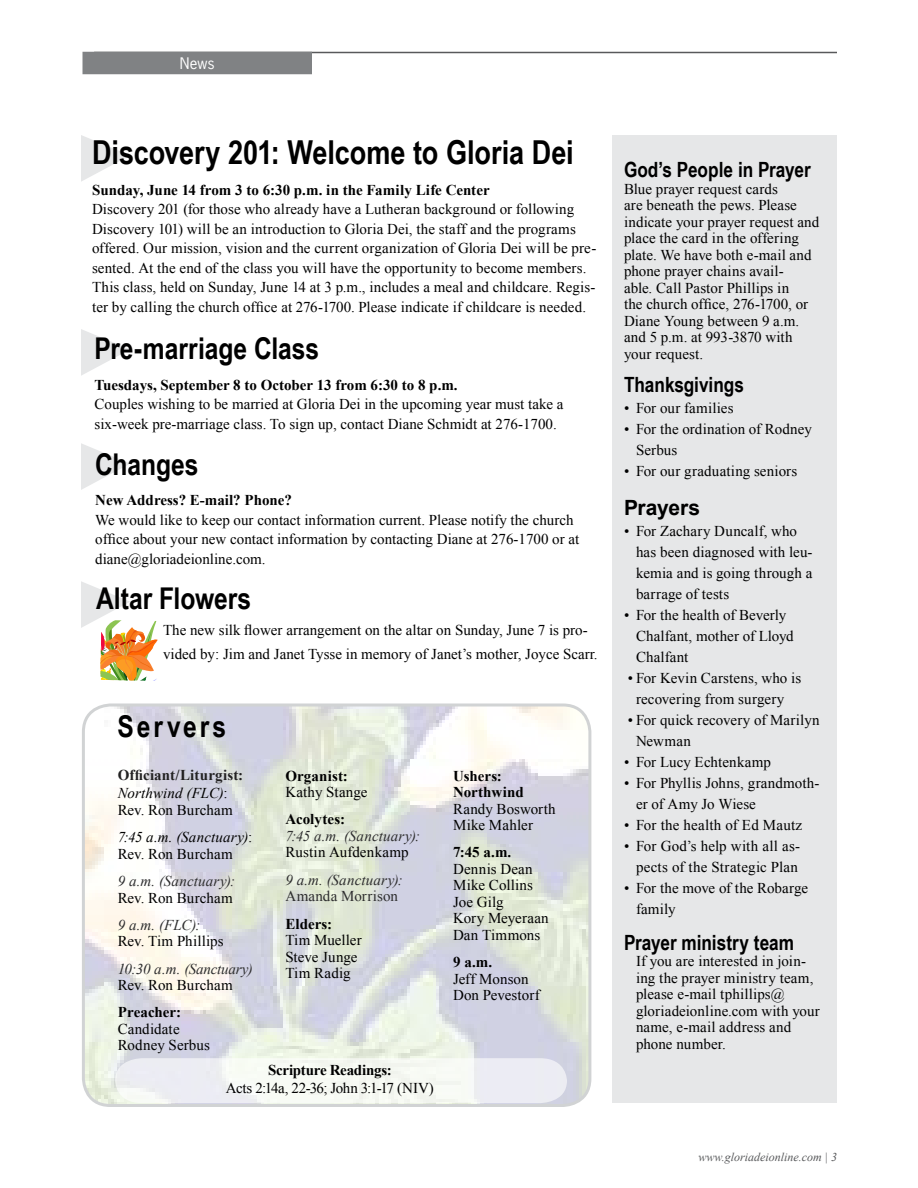
<style>
.page{position:relative;width:918px;height:1188px;background:#fff}
.page>*{position:absolute;margin:0;border:0;box-sizing:border-box;transform-origin:0 0}
.t1{font:700 33px "Arial Narrow";color:#000}
.t2{font:700 30px "Arial Narrow";color:#000}
.t3{font:700 30px "Arial Narrow";letter-spacing:.1em;color:#000}
.t4{font:700 21px "Arial Narrow";color:#000}
.t5{font:700 21px "Arial";letter-spacing:-.01em;color:#000}
.t6{font:15px/16.5px "Times New Roman";color:#000}
.t7{font:700 15px/16.5px "Times New Roman";color:#000}
.t8{font:italic 15px "Times New Roman";letter-spacing:.015em;color:#2d2d2e}
.t9{font:700 15px/18px "Times New Roman";letter-spacing:.01em;color:#222122}
.t10{font:italic 15px/27.3px "Times New Roman";letter-spacing:.015em;color:#000}
.t11{font:15px "Times New Roman";letter-spacing:-.03em;color:#000}
.t12{font:italic 15px "Times New Roman";letter-spacing:-.01em;color:#2d2d2e}
.t13{font:15px "Times New Roman";letter-spacing:.01em;color:#2d2d2e}
.t14{font:15px "News Gothic Std";color:#fff}
.t15{font:italic 12px "Times New Roman";color:#58595b}
.s1{font-weight:400;font-style:italic;color:#000}
.s2{font-weight:400;color:#000}
.s3{font-style:normal}
</style>
<div class="page">
<hr style="left:94px;top:52px;width:743px;height:1px;background:#58595b">
<img style="left:83px;top:705px;width:507px;height:400px;border-radius:27px">
<div style="left:82px;top:704px;width:509px;height:403px;border:3px solid #d1d3d4;border-radius:27px"></div>
<div style="left:612px;top:135px;width:225px;height:967px;background:#e6e7e8"></div>
<svg style="left:115px;top:1058px;width:452px;height:45px"></svg>
<div style="left:83px;top:52px;width:228px;height:22px;background:#808284"></div>
<svg style="left:81px;top:135px;width:49px;height:47px"></svg>
<svg style="left:81px;top:329px;width:49px;height:47px"></svg>
<svg style="left:81px;top:443px;width:49px;height:47px"></svg>
<img style="left:81px;top:581px;width:77px;height:100px">
<p class="t14" style="left:180px;top:54px;width:36px">News</p>
<h1 class="t1" style="left:92px;top:128px;width:483px">Discovery 201: Welcome to Gloria Dei</h1>
<p class="t7" style="left:92px;top:181px;width:399px">Sunday, June 14 from 3 to 6:30 p.m. in the Family Life Center</p>
<p class="t6" style="left:92px;top:199px;width:506px;line-height:19.5px">Discovery 201 (for those who already have a Lutheran background or following Discovery 101) will be an introduction to Gloria Dei, the staff and the programs offered. Our mission, vision and the current organization of Gloria Dei will be pre&shy;sented. At the end of the class you will have the opportunity to become members.<br>This class, held on Sunday, June 14 at 3 p.m., includes a meal and childcare. Regis&shy;ter by calling the church office at 276-1700. Please indicate if childcare is needed.</p>
<h2 class="t2" style="left:94px;top:326px;width:226px">Pre-marriage Class</h2>
<p class="t7" style="left:94px;top:376px;width:365px">Tuesdays, September 8 to October 13 from 6:30 to 8 p.m.</p>
<p class="t6" style="left:94px;top:394px;width:471px;line-height:19.5px">Couples wishing to be married at Gloria Dei in the upcoming year must take a six-week pre-marriage class. To sign up, contact Diane Schmidt at 276-1700.</p>
<h2 class="t2" style="left:95px;top:442px;width:105px">Changes</h2>
<p class="t7" style="left:95px;top:491px;width:198px">New Address? E-mail? Phone?</p>
<p class="t6" style="left:95px;top:510px;width:486px;line-height:19.5px">We would like to keep our contact information current. Please notify the church office about your new contact information by contacting Diane at 276-1700 or at diane@gloriadeionline.com.</p>
<h2 class="t2" style="left:96px;top:576px;width:157px">Altar Flowers</h2>
<p class="t6" style="left:163px;top:618px;width:436px;line-height:24px">The new silk flower arrangement on the altar on Sunday, June 7 is pro&shy;vided by: Jim and Janet Tysse in memory of Janet’s mother, Joyce Scarr.</p>
<h2 class="t3" style="left:117px;top:704px;width:110px">Servers</h2>
<p class="t9" style="left:118px;top:766px;width:127px">Officiant/Liturgist:<br><span class="s1">Northwind (FLC)</span><span class="s2">:</span></p>
<p class="t10" style="left:118px;top:796px;width:136px"><span class="s3">Rev. Ron Burcham<br></span>7:45 a.m. (Sanctuary)<span class="s3">:</span></p>
<p class="t6" style="left:118px;top:845px;width:116px">Rev. Ron Burcham</p>
<p class="t8" style="left:118px;top:871px;width:119px">9 a.m. (Sanctuary):</p>
<p class="t6" style="left:118px;top:889px;width:116px">Rev. Ron Burcham</p>
<p class="t8" style="left:118px;top:914px;width:84px">9 a.m. (FLC):</p>
<p class="t6" style="left:118px;top:933px;width:107px">Rev. Tim Phillips</p>
<p class="t12" style="left:118px;top:958px;width:137px">10:30 a.m. (Sanctuary)</p>
<p class="t6" style="left:118px;top:977px;width:116px">Rev. Ron Burcham</p>
<p class="t7" style="left:118px;top:1004px;width:65px">Preacher:</p>
<p class="t6" style="left:118px;top:1020px;width:94px">Candidate<br>Rodney Serbus</p>
<p class="t7" style="left:285px;top:767px;width:64px">Organist:</p>
<p class="t6" style="left:285px;top:784px;width:84px">Kathy Stange</p>
<p class="t7" style="left:285px;top:811px;width:61px">Acolytes:</p>
<p class="t8" style="left:285px;top:826px;width:136px">7:45 a.m. (Sanctuary):</p>
<p class="t6" style="left:285px;top:844px;width:125px">Rustin Aufdenkamp</p>
<p class="t8" style="left:285px;top:869px;width:119px">9 a.m. (Sanctuary):</p>
<p class="t13" style="left:285px;top:886px;width:114px">Amanda Morrison</p>
<p class="t7" style="left:285px;top:915px;width:48px">Elders:</p>
<p class="t6" style="left:285px;top:932px;width:78px">Tim Mueller<br>Steve Junge<br>Tim Radig</p>
<p class="t7" style="left:268px;top:1061px;width:125px">Scripture Readings:</p>
<p class="t11" style="left:226px;top:1078px;width:210px">Acts 2:14a, 22-36; John 3:1-17 (NIV)</p>
<p class="t7" style="left:453px;top:767px;width:72px">Ushers:<br>Northwind</p>
<p class="t6" style="left:453px;top:800px;width:104px">Randy Bosworth<br>Mike Mahler</p>
<p class="t7" style="left:453px;top:844px;width:60px">7:45 a.m.</p>
<p class="t6" style="left:453px;top:860px;width:97px">Dennis Dean<br>Mike Collins<br>Joe Gilg<br>Kory Meyeraan<br>Dan Timmons</p>
<p class="t7" style="left:453px;top:954px;width:41px">9 a.m.</p>
<p class="t6" style="left:453px;top:970px;width:88px">Jeff Monson<br>Don Pevestorf</p>
<h3 class="t4" style="left:624px;top:154px;width:188px">God’s People in Prayer</h3>
<p class="t6" style="left:624px;top:180px;width:197px">Blue prayer request cards<br>are beneath the pews. Please indicate your prayer request and place the card in the offering plate. We have both e-mail and phone prayer chains avail-<br>able. Call Pastor Phillips in<br>the church office, 276-1700, or<br>Diane Young between 9 a.m. and 5 p.m. at 993-3870 with your request.</p>
<h3 class="t4" style="left:624px;top:368px;width:121px">Thanksgivings</h3>
<p class="t6" style="left:624px;top:399px;width:111px">• For our families</p>
<p class="t6" style="left:636px;top:418px;width:177px;line-height:21px;text-indent:-12px">• For the ordination of Rodney<br>Serbus</p>
<p class="t6" style="left:624px;top:462px;width:175px">• For our graduating seniors</p>
<h3 class="t5" style="left:624px;top:494px;width:78px">Prayers</h3>
<p class="t6" style="left:636px;top:520px;width:178px;line-height:21px;text-indent:-12px">• For Zachary Duncalf, who has been diagnosed with leu&shy;kemia and is going through a barrage of tests</p>
<p class="t6" style="left:636px;top:604px;width:159px;line-height:21px;text-indent:-12px">• For the health of Beverly<br>Chalfant, mother of Lloyd<br>Chalfant</p>
<p class="t6" style="left:628px;top:667px;width:175px;line-height:21px;text-align:center">• For Kevin Carstens, who is recovering from surgery</p>
<p class="t6" style="left:636px;top:709px;width:185px;line-height:21px;text-indent:-8px">• For quick recovery of Marilyn<br>Newman</p>
<p class="t6" style="left:624px;top:753px;width:149px">• For Lucy Echtenkamp</p>
<p class="t6" style="left:636px;top:772px;width:185px;line-height:21px;text-indent:-12px">• For Phyllis Johns, grandmoth&shy;er of Amy Jo Wiese</p>
<p class="t6" style="left:624px;top:816px;width:180px">• For the health of Ed Mautz</p>
<p class="t6" style="left:624px;top:835px;width:178px;line-height:21px;text-align:right">• For God’s help with all as&shy;pects of the Strategic Plan</p>
<p class="t6" style="left:636px;top:877px;width:174px;line-height:21px;text-indent:-12px">• For the move of the Robarge family</p>
<h3 class="t4" style="left:624px;top:926px;width:172px">Prayer ministry team</h3>
<p class="t6" style="left:636px;top:953px;width:185px">If you are interested in join&shy;ing the prayer ministry team, please e-mail tphillips@ gloriadeionline.com with your name, e-mail address and phone number.</p>
<p class="t15" style="left:699px;top:1148px;width:131px">www.gloriadeionline.com |</p>
</div>
